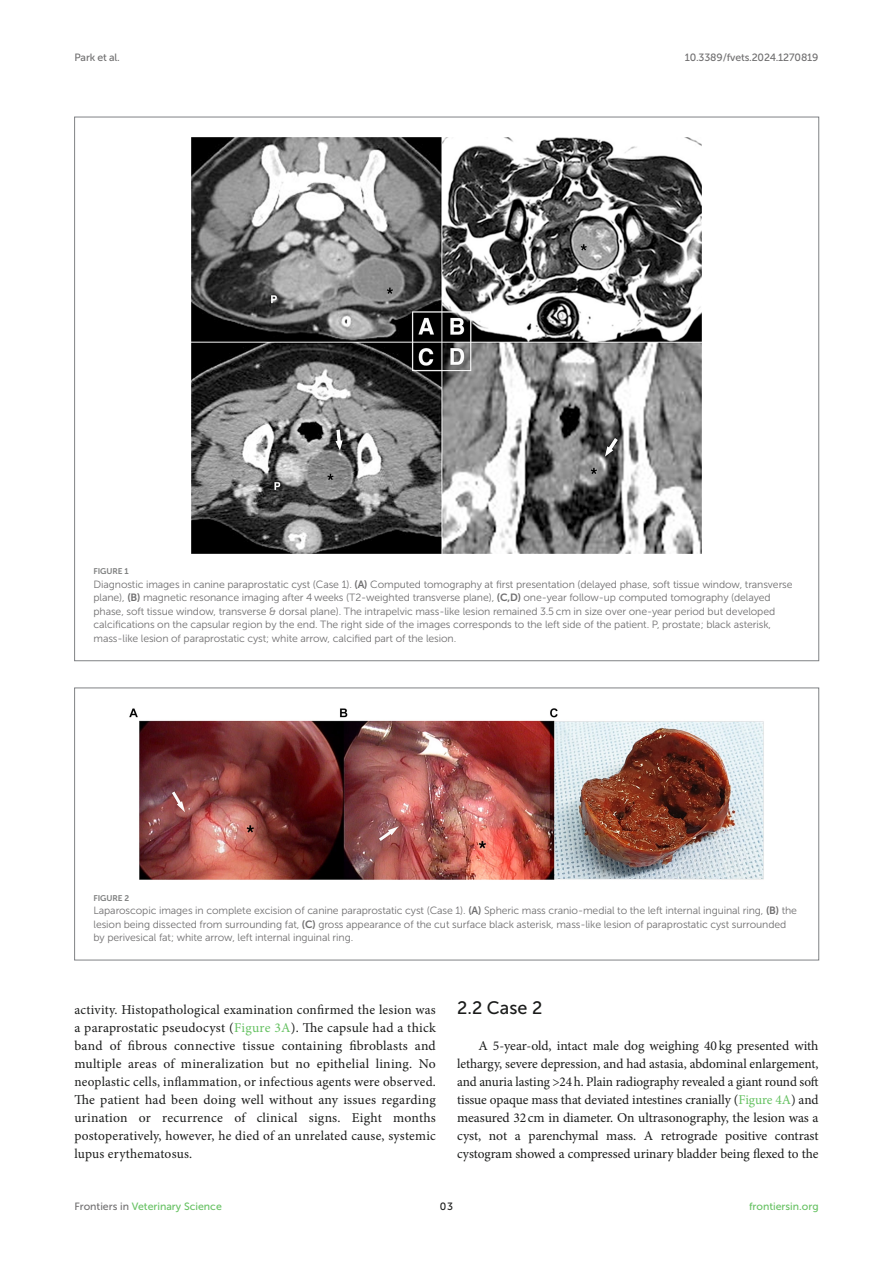
<style>
.page{position:relative;width:893px;height:1263px;background:#fff}
.page>*{position:absolute;margin:0;border:0;box-sizing:border-box;transform-origin:0 0}
.HEAD_2{font:18px "Museo Sans 500";color:#1b1c1b}
.TEXT{font:13.5px/18px "Minion Pro";letter-spacing:.015em;color:#1b1c1b;text-align:justify}
.TEXT_FLUSH{font:13.5px/18px "Minion Pro";letter-spacing:-.005em;color:#1b1c1b;text-align:justify}
.FIG_LEG{font:10.5px/13.5px "Museo Sans 300";letter-spacing:-.01em;color:#706f70}
.t1{font:10.5px "Museo Sans 500";color:#65c161}
.t2{font:10.5px "Museo Sans 500";letter-spacing:-.015em;color:#706f70}
.t3{font:10.5px "Museo Sans 500";color:#1b1c1b}
.FIG_HD{font:8.25px "Museo Sans 700";letter-spacing:-.01em;color:#7e7f7f}
.s1{font-family:"Museo Sans 700"}
.s2{color:#65c161}
.s3{color:#706f70}
</style>
<div class="page">
<img style="left:191px;top:137px;width:511px;height:417px">
<img style="left:129px;top:708px;width:635px;height:172px">
<p class="t2" style="left:74px;top:51px;width:47px">Park et al.</p>
<p class="t2" style="left:685px;top:51px;width:135px">10.3389/fvets.2024.1270819</p>
<p class="FIG_HD" style="left:94px;top:567px;width:37px">FIGURE 1</p>
<p class="FIG_LEG" style="left:94px;top:577px;width:701px">Diagnostic images in canine paraprostatic cyst (Case 1). <span class="s1">(A)</span> Computed tomography at first presentation (delayed phase, soft tissue window, transverse plane), <span class="s1">(B)</span> magnetic resonance imaging after 4 weeks (T2-weighted transverse plane), <span class="s1">(C,D)</span> one-year follow-up computed tomography (delayed phase, soft tissue window, transverse &amp; dorsal plane). The intrapelvic mass-like lesion remained 3.5 cm in size over one-year period but developed calcifications on the capsular region by the end. The right side of the images corresponds to the left side of the patient. P, prostate; black asterisk, mass-like lesion of paraprostatic cyst; white arrow, calcified part of the lesion.</p>
<p class="FIG_HD" style="left:94px;top:893px;width:37px">FIGURE 2</p>
<p class="FIG_LEG" style="left:94px;top:904px;width:705px">Laparoscopic images in complete excision of canine paraprostatic cyst (Case 1). <span class="s1">(A)</span> Spheric mass cranio-medial to the left internal inguinal ring, <span class="s1">(B)</span> the lesion being dissected from surrounding fat, <span class="s1">(C)</span> gross appearance of the cut surface black asterisk, mass-like lesion of paraprostatic cyst surrounded by perivesical fat; white arrow, left internal inguinal ring.</p>
<p class="TEXT" style="left:74px;top:1001px;width:363px">activity. Histopathological examination confirmed the lesion was a paraprostatic pseudocyst (<span class="s2">Figure 3A</span>). The capsule had a thick band of fibrous connective tissue containing fibroblasts and multiple areas of mineralization but no epithelial lining. No neoplastic cells, inflammation, or infectious agents were observed.<br>The patient had been doing well without any issues regarding urination or recurrence of clinical signs. Eight months postoperatively, however, he died of an unrelated cause, systemic lupus erythematosus.</p>
<p class="HEAD_2" style="left:457px;top:998px;width:87px">2.2 Case 2</p>
<p class="TEXT_FLUSH" style="left:457px;top:1037px;width:363px;text-indent:21px">A 5-year-old, intact male dog weighing 40kg presented with lethargy, severe depression, and had astasia, abdominal enlargement, and anuria lasting &gt;24h. Plain radiography revealed a giant round soft tissue opaque mass that deviated intestines cranially (<span class="s2">Figure 4A</span>) and measured 32cm in diameter. On ultrasonography, the lesion was a cyst, not a parenchymal mass. A retrograde positive contrast cystogram showed a compressed urinary bladder being flexed to the</p>
<p class="t1" style="left:74px;top:1200px;width:149px"><span class="s3">Frontiers in</span> Veterinary Science</p>
<p class="t3" style="left:440px;top:1200px;width:15px">03</p>
<p class="t1" style="left:749px;top:1200px;width:71px">frontiersin.org</p>
</div>
